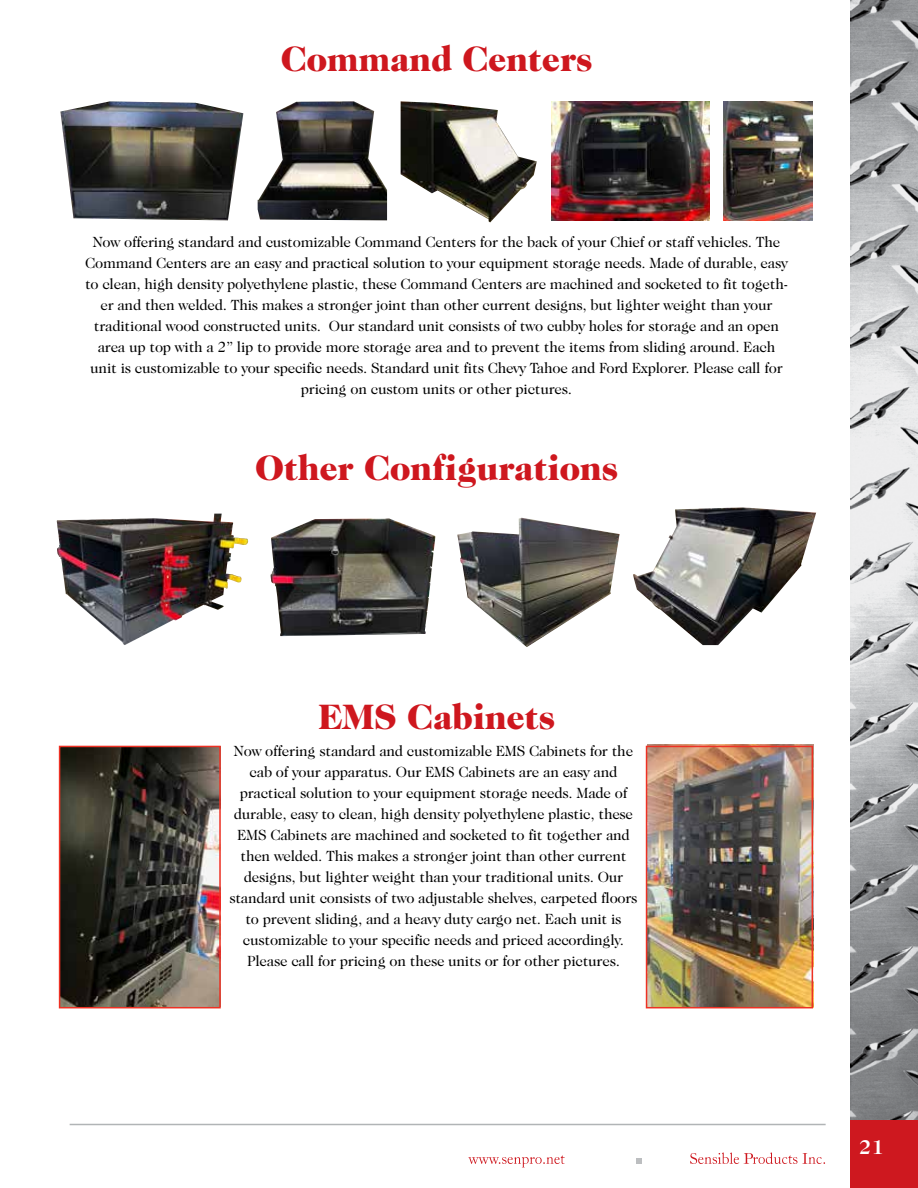
<style>
.page{position:relative;width:918px;height:1188px;background:#fff}
.page>*{position:absolute;margin:0;border:0;box-sizing:border-box;transform-origin:0 0}
.t1{font:900 36px "Caslon 224 IT Cby BT";letter-spacing:-.015em;color:#ce171e}
.t2{font:700 20.25px "Caslon 224 IT Cby BT";color:#fff}
.t3{font:15px/21px "Caslon 224 IT Cby BT";letter-spacing:-.015em;color:#000;text-align:center}
</style>
<div class="page">
<hr style="left:70px;top:1124px;width:756px;height:1px;background:#b1b4b6">
<svg style="left:468px;top:1153px;width:357px;height:14px"></svg>
<img style="left:850px;top:0;width:68px;height:1120px">
<div style="left:850px;top:1120px;width:68px;height:68px;background:#ce181f"></div>
<img style="left:60px;top:101px;width:183px;height:119px">
<img style="left:401px;top:101px;width:136px;height:121px">
<img style="left:258px;top:101px;width:129px;height:119px">
<img style="left:552px;top:101px;width:157px;height:119px">
<img style="left:723px;top:101px;width:90px;height:119px">
<img style="left:271px;top:519px;width:165px;height:117px">
<img style="left:633px;top:507px;width:183px;height:138px">
<img style="left:457px;top:518px;width:163px;height:129px">
<img style="left:57px;top:514px;width:192px;height:131px">
<img style="left:647px;top:745px;width:166px;height:260px">
<img style="left:62px;top:749px;width:156px;height:256px">
<div style="left:59px;top:746px;width:162px;height:262px;border:2px solid #ee3124"></div>
<div style="left:646px;top:746px;width:167px;height:262px;border:2px solid #ee3124"></div>
<h1 class="t1" style="left:280px;top:37px;width:314px">Command Centers</h1>
<p class="t3" style="left:85px;top:231px;width:704px">Now offering standard and customizable Command Centers for the back of your Chief or staff vehicles. The Command Centers are an easy and practical solution to your equipment storage needs. Made of durable, easy to clean, high density polyethylene plastic, these Command Centers are machined and socketed to fit togeth&shy;er and then welded. This makes a stronger joint than other current designs, but lighter weight than your traditional wood constructed units. Our standard unit consists of two cubby holes for storage and an open area up top with a 2” lip to provide more storage area and to prevent the items from sliding around. Each unit is customizable to your specific needs. Standard unit fits Chevy Tahoe and Ford Explorer. Please call for pricing on custom units or other pictures.</p>
<h1 class="t1" style="left:255px;top:445px;width:365px">Other Configurations</h1>
<h1 class="t1" style="left:318px;top:694px;width:239px">EMS Cabinets</h1>
<p class="t3" style="left:229px;top:740px;width:410px">Now offering standard and customizable EMS Cabinets for the cab of your apparatus. Our EMS Cabinets are an easy and practical solution to your equipment storage needs. Made of durable, easy to clean, high density polyethylene plastic, these EMS Cabinets are machined and socketed to fit together and then welded. This makes a stronger joint than other current designs, but lighter weight than your traditional units. Our standard unit consists of two adjustable shelves, carpeted floors to prevent sliding, and a heavy duty cargo net. Each unit is customizable to your specific needs and priced accordingly.<br>Please call for pricing on these units or for other pictures.</p>
<h2 class="t2" style="left:859px;top:1134px;width:26px">21</h2>
</div>
